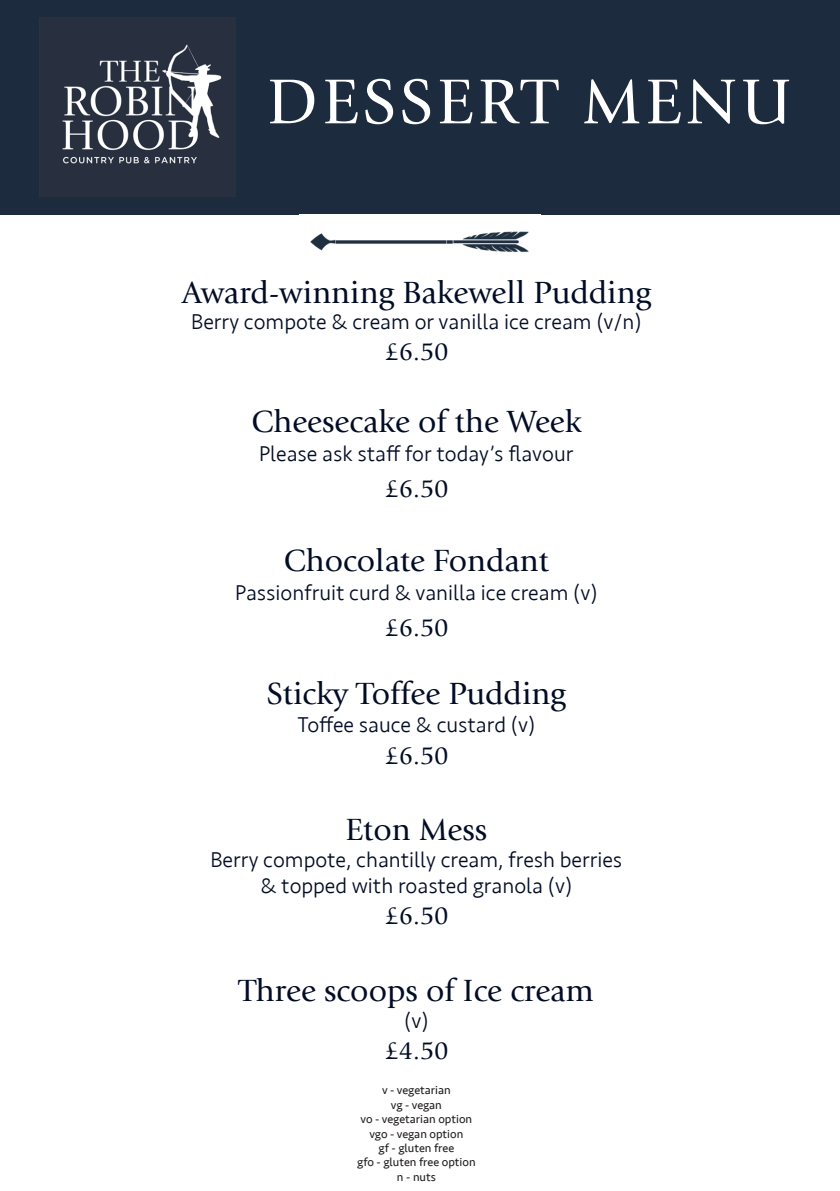
<style>
.page{position:relative;width:840px;height:1191px;background:#fff}
.page>*{position:absolute;margin:0;border:0;box-sizing:border-box;transform-origin:0 0}
.t1{font:66px "Giovanni Std";letter-spacing:.06em;color:#fff}
.t2{font:32px "Giovanni Std";color:#020c25}
.t3{font:26px "Giovanni Std";letter-spacing:-.02em;color:#020c25}
.t4{font:300 22px "Seravek";color:#020c25}
.t5{font:12px "Seravek";color:#231f20}
</style>
<div class="page">
<div style="left:0;top:0;width:839px;height:214px;background:#1d2b3e"></div>
<img style="left:40px;top:17px;width:195px;height:180px">
<img style="left:310px;top:231px;width:219px;height:21px">
<p class="t1" style="left:266px;top:65px;width:525px">DESSERT MENU</p>
<p class="t2" style="left:182px;top:274px;width:470px">Award-winning Bakewell Pudding</p>
<p class="t4" style="left:191px;top:309px;width:451px">Berry compote &amp; cream or vanilla ice cream (v/n)</p>
<p class="t3" style="left:384px;top:337px;width:66px">£6.50</p>
<p class="t2" style="left:251px;top:404px;width:331px">Cheesecake of the Week</p>
<p class="t4" style="left:259px;top:441px;width:315px">Please ask staff for today’s flavour</p>
<p class="t3" style="left:384px;top:474px;width:66px">£6.50</p>
<p class="t2" style="left:284px;top:543px;width:266px">Chocolate Fondant</p>
<p class="t4" style="left:235px;top:580px;width:364px">Passionfruit curd &amp; vanilla ice cream (v)</p>
<p class="t3" style="left:384px;top:613px;width:66px">£6.50</p>
<p class="t2" style="left:267px;top:675px;width:300px">Sticky Toffee Pudding</p>
<p class="t4" style="left:297px;top:712px;width:239px">Toffee sauce &amp; custard (v)</p>
<p class="t3" style="left:384px;top:740px;width:66px">£6.50</p>
<p class="t2" style="left:345px;top:812px;width:143px">Eton Mess</p>
<p class="t4" style="left:210px;top:846px;width:413px">Berry compote, chantilly cream, fresh berries</p>
<p class="t4" style="left:260px;top:873px;width:313px">&amp; topped with roasted granola (v)</p>
<p class="t3" style="left:384px;top:901px;width:66px">£6.50</p>
<p class="t2" style="left:238px;top:972px;width:356px">Three scoops of Ice cream</p>
<p class="t4" style="left:404px;top:1007px;width:26px">(v)</p>
<p class="t3" style="left:384px;top:1035px;width:66px">£4.50</p>
<p class="t5" style="left:382px;top:1081px;width:70px">v - vegetarian</p>
<p class="t5" style="left:390px;top:1095px;width:53px">vg - vegan</p>
<p class="t5" style="left:360px;top:1109px;width:113px">vo - vegetarian option</p>
<p class="t5" style="left:369px;top:1124px;width:95px">vgo - vegan option</p>
<p class="t5" style="left:378px;top:1138px;width:77px">gf - gluten free</p>
<p class="t5" style="left:357px;top:1153px;width:120px">gfo - gluten free option</p>
<p class="t5" style="left:396px;top:1167px;width:40px">n - nuts</p>
</div>
